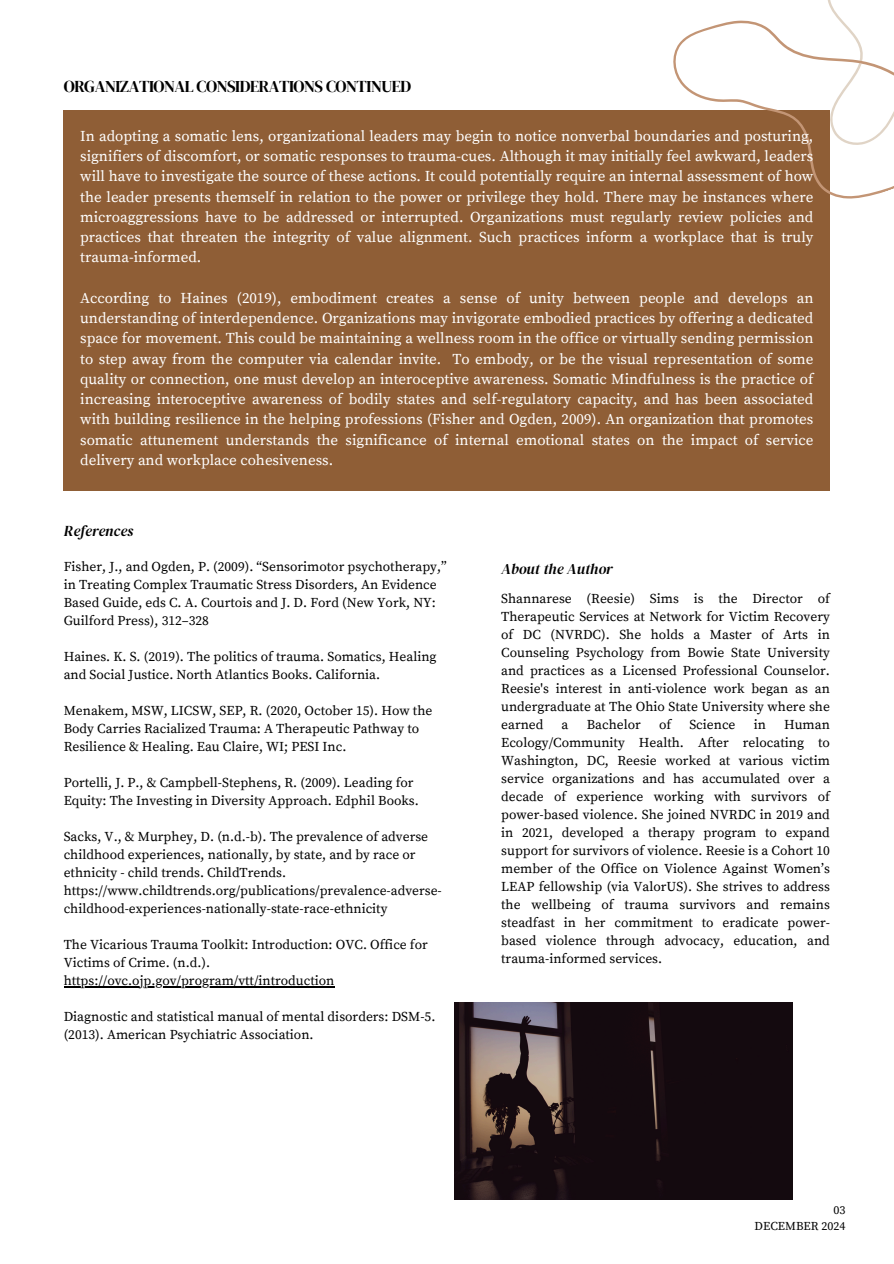
<style>
.page{position:relative;width:894px;height:1264px;background:#fff}
.page>*{position:absolute;margin:0;border:0;box-sizing:border-box;transform-origin:0 0}
.t1{font:16.5px "DM Serif Display";letter-spacing:-.025em;color:#000}
.t2{font:15px/20.2px "Source Serif Pro";color:#fff;text-align:justify}
.t3{font:italic 15px "DM Serif Display";color:#000}
.t4{font:13.5px/18px "Source Serif Pro";color:#000}
.t5{font:12px "Source Serif Pro";color:#000}
</style>
<div class="page">
<div style="left:64px;top:110px;width:765px;height:381px;background:#8f5e36"></div>
<svg style="left:673px;top:0;width:220px;height:248px"></svg>
<img style="left:454px;top:1002px;width:338px;height:196px">
<hr style="left:64px;top:986px;width:270px;height:1px;background:#000">
<h3 class="t1" style="left:64px;top:75px;width:349px">ORGANIZATIONAL CONSIDERATIONS CONTINUED</h3>
<h3 class="t2" style="left:80px;top:126px;width:734px">In adopting a somatic lens, organizational leaders may begin to notice nonverbal boundaries and posturing, signifiers of discomfort, or somatic responses to trauma-cues. Although it may initially feel awkward, leaders will have to investigate the source of these actions. It could potentially require an internal assessment of how the leader presents themself in relation to the power or privilege they hold. There may be instances where microaggressions have to be addressed or interrupted. Organizations must regularly review policies and practices that threaten the integrity of value alignment. Such practices inform a workplace that is truly trauma-informed.</h3>
<h3 class="t2" style="left:80px;top:288px;width:734px">According to Haines (2019), embodiment creates a sense of unity between people and develops an understanding of interdependence. Organizations may invigorate embodied practices by offering a dedicated space for movement. This could be maintaining a wellness room in the office or virtually sending permission to step away from the computer via calendar invite. To embody, or be the visual representation of some quality or connection, one must develop an interoceptive awareness. Somatic Mindfulness is the practice of increasing interoceptive awareness of bodily states and self-regulatory capacity, and has been associated with building resilience in the helping professions (Fisher and Ogden, 2009). An organization that promotes somatic attunement understands the significance of internal emotional states on the impact of service delivery and workplace cohesiveness.</h3>
<p class="t3" style="left:64px;top:520px;width:71px">References</p>
<p class="t4" style="left:64px;top:557px;width:384px">Fisher, J., and Ogden, P. (2009). “Sensorimotor psychotherapy,” in Treating Complex Traumatic Stress Disorders, An Evidence Based Guide, eds C. A. Courtois and J. D. Ford (New York, NY:<br>Guilford Press), 312–328</p>
<h2 class="t4" style="left:64px;top:647px;width:374px">Haines. K. S. (2019). The politics of trauma. Somatics, Healing and Social Justice. North Atlantics Books. California.</h2>
<h2 class="t4" style="left:64px;top:701px;width:370px">Menakem, MSW, LICSW, SEP, R. (2020, October 15). How the<br>Body Carries Racialized Trauma: A Therapeutic Pathway to<br>Resilience &amp; Healing. Eau Claire, WI; PESI Inc.</h2>
<h2 class="t4" style="left:64px;top:773px;width:356px">Portelli, J. P., &amp; Campbell-Stephens, R. (2009). Leading for<br>Equity: The Investing in Diversity Approach. Edphil Books.</h2>
<h3 class="t4" style="left:64px;top:827px;width:379px">Sacks, V., &amp; Murphey, D. (n.d.-b). The prevalence of adverse childhood experiences, nationally, by state, and by race or ethnicity - child trends. ChildTrends. https://www.childtrends.org/publications/prevalence-adverse&shy;childhood-experiences-nationally-state-race-ethnicity</h3>
<h3 class="t4" style="left:64px;top:935px;width:365px">The Vicarious Trauma Toolkit: Introduction: OVC. Office for<br>Victims of Crime. (n.d.).</h3>
<h3 class="t4" style="left:64px;top:971px;width:272px">https://ovc.ojp.gov/program/vtt/introduction</h3>
<h3 class="t4" style="left:64px;top:1007px;width:373px">Diagnostic and statistical manual of mental disorders: DSM-5. (2013). American Psychiatric Association.</h3>
<p class="t3" style="left:501px;top:558px;width:113px">About the Author</p>
<p class="t4" style="left:501px;top:590px;width:330px;text-align:justify">Shannarese (Reesie) Sims is the Director of Therapeutic Services at Network for Victim Recovery of DC (NVRDC). She holds a Master of Arts in Counseling Psychology from Bowie State University and practices as a Licensed Professional Counselor.<br>Reesie's interest in anti-violence work began as an undergraduate at The Ohio State University where she earned</p>
<p class="t4" style="left:561px;top:716px;width:8px">a</p>
<p class="t4" style="left:586px;top:716px;width:56px">Bachelor</p>
<p class="t4" style="left:658px;top:716px;width:14px">of</p>
<p class="t4" style="left:689px;top:716px;width:48px">Science</p>
<p class="t4" style="left:753px;top:716px;width:14px">in</p>
<p class="t4" style="left:501px;top:716px;width:330px;text-align:justify;text-indent:283px">Human Ecology/Community Health. After relocating to Washington, DC, Reesie worked at various victim service organizations and has accumulated over a decade of experience working with survivors of power-based violence. She joined NVRDC in 2019 and in 2021, developed a therapy program to expand support for survivors of violence. Reesie is a Cohort 10 member of the Office on Violence Against Women’s LEAP fellowship (via ValorUS). She strives to address the wellbeing of trauma survivors and remains steadfast in her commitment to eradicate power&shy;based violence through advocacy, education, and trauma-informed services.</p>
<h2 class="t5" style="left:833px;top:1202px;width:13px">03</h2>
<h3 class="t5" style="left:754px;top:1218px;width:92px">DECEMBER 2024</h3>
</div>
